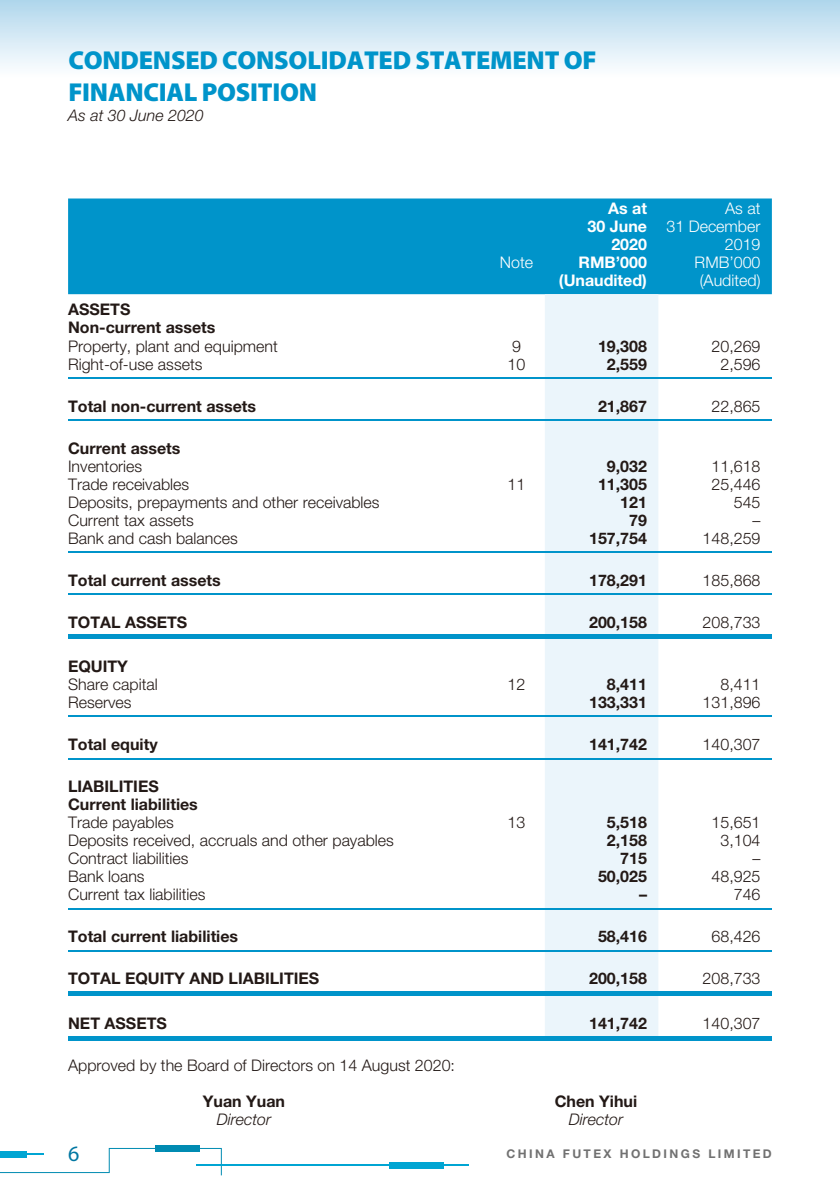
<style>
.page{position:relative;width:840px;height:1191px;background:#fff}
.page>*{position:absolute;margin:0;border:0;box-sizing:border-box;transform-origin:0 0}
.t1{font:900 26px/32px "Myriad Pro";letter-spacing:-.01em;color:#0094ca}
.t2{font:22px "Myriad Pro";color:#0077a2}
.t3{font:300 16px "Helvetica Neue LT Std";color:#231916}
.t4{font:700 16px/18px "Helvetica Neue LT Std";color:#231916}
.t5{font:300 16px/18px "Helvetica Neue LT Std";color:#fff;text-align:right}
.t6{font:700 16px/18px "Helvetica Neue LT Std";color:#fff;text-align:right}
.t7{font:italic 300 16px "Helvetica Neue LT Std";color:#231916}
.t8{font:700 12px "Helvetica Neue LT Std";letter-spacing:.2em;color:#717171}
</style>
<div class="page">
<div style="left:388px;top:1162px;width:55px;height:6px;background:#00a5d3"></div>
<div style="left:155px;top:1145px;width:45px;height:6px;background:#008bb2"></div>
<svg style="left:0;top:1148px;width:222px;height:27px"></svg>
<hr style="left:196px;top:1165px;width:272px;height:1px;background:#00a5d3">
<div style="left:0;top:0;width:839px;height:79px;background:linear-gradient(to bottom,#b0d6ec,#fff)"></div>
<div style="left:68px;top:198px;width:703px;height:96px;background:#0094ca"></div>
<div style="left:544px;top:294px;width:114px;height:742px;background:#ebf5fb"></div>
<hr style="left:68px;top:377px;width:420px;height:1px;background:#0094ca">
<hr style="left:488px;top:377px;width:56px;height:1px;background:#0094ca">
<hr style="left:544px;top:377px;width:114px;height:1px;background:#0094ca">
<hr style="left:658px;top:377px;width:113px;height:1px;background:#0094ca">
<hr style="left:68px;top:419px;width:420px;height:1px;background:#0094ca">
<hr style="left:488px;top:419px;width:56px;height:1px;background:#0094ca">
<hr style="left:544px;top:419px;width:114px;height:1px;background:#0094ca">
<hr style="left:658px;top:419px;width:113px;height:1px;background:#0094ca">
<hr style="left:68px;top:551px;width:420px;height:1px;background:#0094ca">
<hr style="left:488px;top:551px;width:56px;height:1px;background:#0094ca">
<hr style="left:544px;top:551px;width:114px;height:1px;background:#0094ca">
<hr style="left:658px;top:551px;width:113px;height:1px;background:#0094ca">
<hr style="left:68px;top:593px;width:420px;height:1px;background:#0094ca">
<hr style="left:488px;top:593px;width:56px;height:1px;background:#0094ca">
<hr style="left:544px;top:593px;width:114px;height:1px;background:#0094ca">
<hr style="left:658px;top:593px;width:113px;height:1px;background:#0094ca">
<hr style="left:68px;top:635px;width:420px;height:4px;background:#0094ca">
<hr style="left:488px;top:635px;width:56px;height:4px;background:#0094ca">
<hr style="left:544px;top:635px;width:114px;height:4px;background:#0094ca">
<hr style="left:658px;top:635px;width:113px;height:4px;background:#0094ca">
<hr style="left:68px;top:716px;width:420px;height:1px;background:#0094ca">
<hr style="left:488px;top:716px;width:56px;height:1px;background:#0094ca">
<hr style="left:544px;top:716px;width:114px;height:1px;background:#0094ca">
<hr style="left:658px;top:716px;width:113px;height:1px;background:#0094ca">
<hr style="left:68px;top:758px;width:420px;height:1px;background:#0094ca">
<hr style="left:488px;top:758px;width:56px;height:1px;background:#0094ca">
<hr style="left:544px;top:758px;width:114px;height:1px;background:#0094ca">
<hr style="left:658px;top:758px;width:113px;height:1px;background:#0094ca">
<hr style="left:68px;top:908px;width:420px;height:1px;background:#0094ca">
<hr style="left:488px;top:908px;width:56px;height:1px;background:#0094ca">
<hr style="left:544px;top:908px;width:114px;height:1px;background:#0094ca">
<hr style="left:658px;top:908px;width:113px;height:1px;background:#0094ca">
<hr style="left:68px;top:950px;width:420px;height:1px;background:#0094ca">
<hr style="left:488px;top:950px;width:56px;height:1px;background:#0094ca">
<hr style="left:544px;top:950px;width:114px;height:1px;background:#0094ca">
<hr style="left:658px;top:950px;width:113px;height:1px;background:#0094ca">
<hr style="left:68px;top:991px;width:420px;height:4px;background:#0094ca">
<hr style="left:488px;top:991px;width:56px;height:4px;background:#0094ca">
<hr style="left:544px;top:991px;width:114px;height:4px;background:#0094ca">
<hr style="left:658px;top:991px;width:113px;height:4px;background:#0094ca">
<hr style="left:68px;top:1036px;width:420px;height:4px;background:#0094ca">
<hr style="left:488px;top:1036px;width:56px;height:4px;background:#0094ca">
<hr style="left:544px;top:1036px;width:114px;height:4px;background:#0094ca">
<hr style="left:658px;top:1036px;width:113px;height:4px;background:#0094ca">
<h1 class="t1" style="left:68px;top:47px;width:529px">CONDENSED CONSOLIDATED STATEMENT OF<br>FINANCIAL POSITION</h1>
<p class="t7" style="left:68px;top:110px;width:137px">As at 30 June 2020</p>
<p class="t6" style="left:587px;top:201px;width:61px">As at<br>30 June<br>2020</p>
<p class="t5" style="left:666px;top:201px;width:95px">As at<br>31 December<br>2019</p>
<p class="t5" style="left:499px;top:255px;width:35px">Note</p>
<p class="t6" style="left:578px;top:255px;width:70px">RMB’000</p>
<p class="t5" style="left:694px;top:255px;width:67px">RMB’000</p>
<p class="t6" style="left:558px;top:273px;width:89px">(Unaudited)</p>
<p class="t5" style="left:699px;top:273px;width:62px">(Audited)</p>
<p class="t4" style="left:68px;top:303px;width:149px">ASSETS<br>Non-current assets</p>
<p class="t3" style="left:68px;top:340px;width:211px">Property, plant and equipment</p>
<p class="t3" style="left:511px;top:340px;width:10px">9</p>
<p class="t4" style="left:597px;top:339px;width:50px">19,308</p>
<p class="t3" style="left:711px;top:340px;width:50px">20,269</p>
<p class="t3" style="left:68px;top:358px;width:136px">Right-of-use assets</p>
<p class="t3" style="left:507px;top:358px;width:19px">10</p>
<p class="t4" style="left:606px;top:357px;width:42px">2,559</p>
<p class="t3" style="left:720px;top:358px;width:42px">2,596</p>
<p class="t4" style="left:68px;top:399px;width:189px">Total non-current assets</p>
<p class="t4" style="left:597px;top:399px;width:50px">21,867</p>
<p class="t3" style="left:711px;top:400px;width:50px">22,865</p>
<p class="t4" style="left:68px;top:441px;width:114px">Current assets</p>
<p class="t3" style="left:68px;top:460px;width:76px">Inventories</p>
<p class="t4" style="left:606px;top:459px;width:42px">9,032</p>
<p class="t3" style="left:711px;top:460px;width:50px">11,618</p>
<p class="t3" style="left:68px;top:478px;width:122px">Trade receivables</p>
<p class="t3" style="left:507px;top:478px;width:19px">11</p>
<p class="t4" style="left:597px;top:477px;width:50px">11,305</p>
<p class="t3" style="left:711px;top:478px;width:50px">25,446</p>
<p class="t3" style="left:68px;top:496px;width:313px">Deposits, prepayments and other receivables</p>
<p class="t4" style="left:620px;top:495px;width:28px">121</p>
<p class="t3" style="left:733px;top:496px;width:28px">545</p>
<p class="t3" style="left:68px;top:514px;width:127px">Current tax assets</p>
<p class="t4" style="left:629px;top:513px;width:19px">79</p>
<p class="t3" style="left:752px;top:514px;width:9px">–</p>
<p class="t3" style="left:68px;top:532px;width:171px">Bank and cash balances</p>
<p class="t4" style="left:588px;top:531px;width:59px">157,754</p>
<p class="t3" style="left:702px;top:532px;width:59px">148,259</p>
<p class="t4" style="left:68px;top:573px;width:154px">Total current assets</p>
<p class="t4" style="left:588px;top:573px;width:59px">178,291</p>
<p class="t3" style="left:702px;top:574px;width:59px">185,868</p>
<p class="t4" style="left:68px;top:615px;width:121px">TOTAL ASSETS</p>
<p class="t4" style="left:588px;top:615px;width:59px">200,158</p>
<p class="t3" style="left:702px;top:616px;width:59px">208,733</p>
<p class="t4" style="left:68px;top:659px;width:61px">EQUITY</p>
<p class="t3" style="left:68px;top:679px;width:91px">Share capital</p>
<p class="t3" style="left:507px;top:679px;width:19px">12</p>
<p class="t4" style="left:606px;top:677px;width:42px">8,411</p>
<p class="t3" style="left:720px;top:679px;width:42px">8,411</p>
<p class="t3" style="left:68px;top:697px;width:65px">Reserves</p>
<p class="t4" style="left:588px;top:695px;width:59px">133,331</p>
<p class="t3" style="left:702px;top:697px;width:59px">131,896</p>
<p class="t4" style="left:68px;top:737px;width:91px">Total equity</p>
<p class="t4" style="left:588px;top:737px;width:59px">141,742</p>
<p class="t3" style="left:702px;top:739px;width:59px">140,307</p>
<p class="t4" style="left:68px;top:779px;width:131px">LIABILITIES<br>Current liabilities</p>
<p class="t3" style="left:68px;top:817px;width:107px">Trade payables</p>
<p class="t3" style="left:507px;top:817px;width:19px">13</p>
<p class="t4" style="left:606px;top:815px;width:42px">5,518</p>
<p class="t3" style="left:711px;top:817px;width:50px">15,651</p>
<p class="t3" style="left:68px;top:835px;width:327px">Deposits received, accruals and other payables</p>
<p class="t4" style="left:606px;top:833px;width:42px">2,158</p>
<p class="t3" style="left:720px;top:835px;width:42px">3,104</p>
<p class="t3" style="left:68px;top:853px;width:122px">Contract liabilities</p>
<p class="t4" style="left:620px;top:851px;width:28px">715</p>
<p class="t3" style="left:752px;top:853px;width:9px">–</p>
<p class="t3" style="left:68px;top:871px;width:78px">Bank loans</p>
<p class="t4" style="left:597px;top:869px;width:50px">50,025</p>
<p class="t3" style="left:711px;top:871px;width:50px">48,925</p>
<p class="t3" style="left:68px;top:889px;width:139px">Current tax liabilities</p>
<p class="t4" style="left:638px;top:887px;width:9px">–</p>
<p class="t3" style="left:733px;top:889px;width:28px">746</p>
<p class="t4" style="left:68px;top:929px;width:171px">Total current liabilities</p>
<p class="t4" style="left:597px;top:929px;width:50px">58,416</p>
<p class="t3" style="left:711px;top:931px;width:50px">68,426</p>
<p class="t4" style="left:68px;top:971px;width:252px">TOTAL EQUITY AND LIABILITIES</p>
<p class="t4" style="left:588px;top:971px;width:59px">200,158</p>
<p class="t3" style="left:702px;top:973px;width:59px">208,733</p>
<p class="t4" style="left:68px;top:1016px;width:100px">NET ASSETS</p>
<p class="t4" style="left:588px;top:1016px;width:59px">141,742</p>
<p class="t3" style="left:702px;top:1017px;width:59px">140,307</p>
<p class="t3" style="left:68px;top:1059px;width:388px">Approved by the Board of Directors on 14 August 2020:</p>
<p class="t4" style="left:203px;top:1094px;width:84px">Yuan Yuan</p>
<p class="t4" style="left:554px;top:1094px;width:84px">Chen Yihui</p>
<p class="t7" style="left:217px;top:1113px;width:56px">Director</p>
<p class="t7" style="left:568px;top:1113px;width:56px">Director</p>
<h2 class="t2" style="left:68px;top:1145px;width:13px">6</h2>
<p class="t8" style="left:506px;top:1149px;width:267px">CHINA FUTEX HOLDINGS LIMITED</p>
</div>
